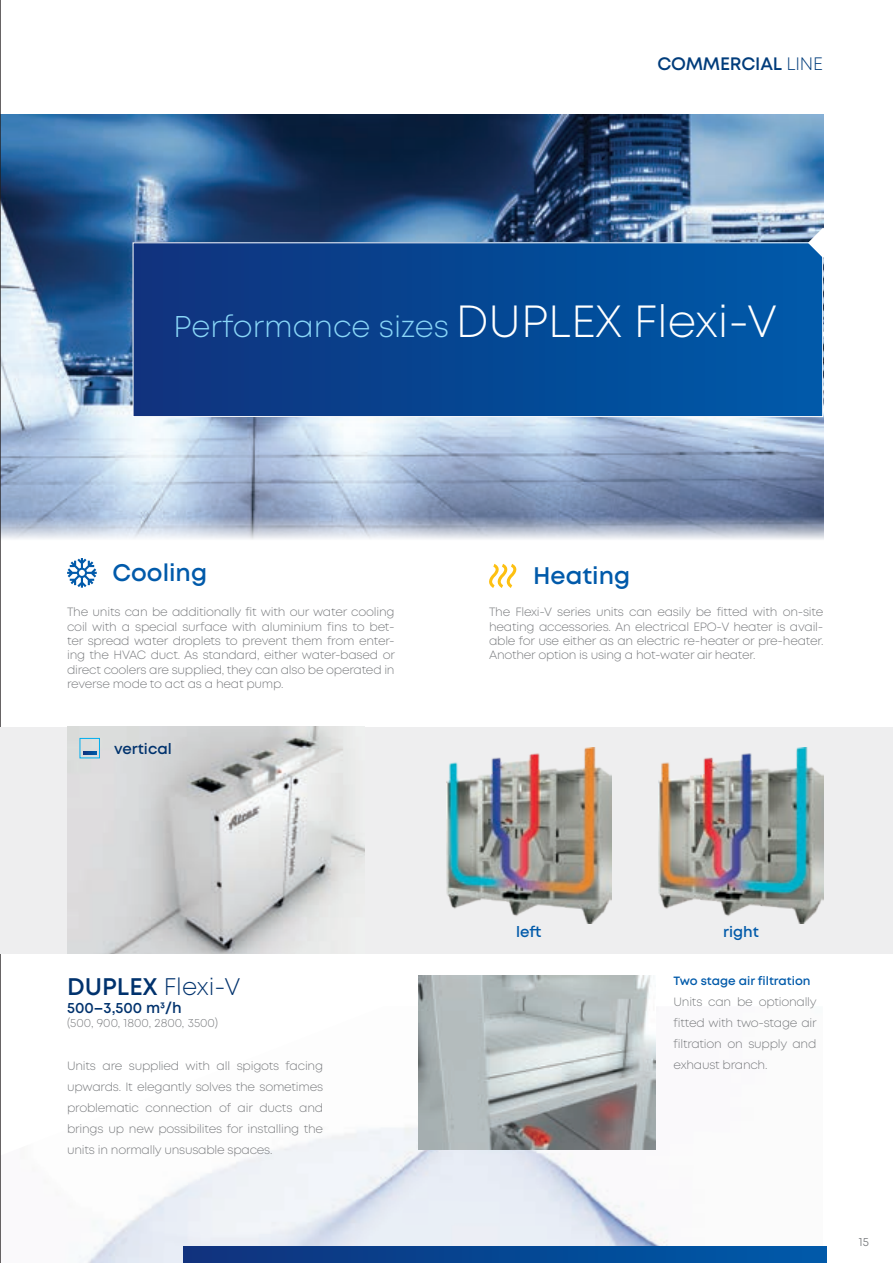
<style>
.page{position:relative;width:893px;height:1263px;background:#fff}
.page>*{position:absolute;margin:0;border:0;box-sizing:border-box;transform-origin:0 0}
.t1{font:300 45px "Mont";color:#fff}
.t2{font:300 30px "Mont";color:#89d6f7}
.t3{font:600 24px "Mont";color:#015aaa}
.t4{font:300 24px "Mont";color:#00326d}
.t5{font:600 18px "Mont";letter-spacing:-.01em;color:#013c7b}
.t6{font:600 15px "Mont";color:#00326d}
.t7{font:600 15px "Mont";color:#015aaa}
.t8{font:300 12px/14.4px "Mont";letter-spacing:-.02em;color:#76787b;text-align:justify}
.t9{font:300 12px "Mont";color:#76787b}
.t10{font:600 12px "Mont";color:#015aaa}
.t11{font:12px "Mont";color:#76787b}
.s1{font-weight:300}
.s2{font-weight:600}
</style>
<div class="page">
<img style="left:79px;top:1127px;width:744px;height:136px">
<img style="left:1px;top:115px;width:822px;height:425px">
<div style="left:0;top:727px;width:893px;height:226px;background:#eeeeef"></div>
<div style="left:133px;top:243px;width:690px;height:174px;background:linear-gradient(to right,#10327d,#005aaa)"></div>
<div style="left:133px;top:243px;width:690px;height:174px;border:1px solid #fff"></div>
<svg style="left:808px;top:228px;width:16px;height:30px"></svg>
<div style="left:183px;top:1247px;width:644px;height:16px;background:linear-gradient(to right,#10327c,#005aaa)"></div>
<hr style="left:0;top:0;width:1px;height:1263px;background:#231f20">
<svg style="left:67px;top:558px;width:30px;height:30px"></svg>
<svg style="left:489px;top:564px;width:28px;height:24px"></svg>
<img style="left:67px;top:727px;width:298px;height:226px">
<div style="left:80px;top:738px;width:20px;height:20px;border:1px solid #00aeef"></div>
<svg style="left:83px;top:751px;width:13px;height:3px"></svg>
<img style="left:446px;top:748px;width:165px;height:175px">
<img style="left:659px;top:748px;width:164px;height:175px">
<img style="left:418px;top:976px;width:238px;height:174px">
<hr style="left:0;top:727px;width:1px;height:226px;background:#eeeeef">
<p class="t5" style="left:657px;top:53px;width:167px">COMMERCIAL <span class="s1">LINE</span></p>
<p class="t2" style="left:173px;top:308px;width:277px">Performance sizes</p>
<p class="t1" style="left:456px;top:293px;width:323px">DUPLEX Flexi-V</p>
<p class="t3" style="left:113px;top:557px;width:96px">Cooling</p>
<p class="t8" style="left:67px;top:605px;width:329px">The units can be additionally fit with our water cooling coil with a special surface with aluminium fins to bet&shy;ter spread water droplets to prevent them from enter&shy;ing the HVAC duct. As standard, either water-based or direct coolers are supplied, they can also be operated in reverse mode to act as a heat pump.</p>
<p class="t6" style="left:114px;top:739px;width:59px">vertical</p>
<p class="t4" style="left:67px;top:971px;width:175px"><span class="s2">DUPLEX</span> Flexi-V</p>
<p class="t6" style="left:67px;top:998px;width:116px">500–3,500 m3/h</p>
<p class="t9" style="left:67px;top:1016px;width:152px">(500, 900, 1800, 2800, 3500)</p>
<p class="t8" style="left:67px;top:1055px;width:258px;line-height:21px">Units are supplied with all spigots facing upwards. It elegantly solves the sometimes problematic connection of air ducts and brings up new possibilites for installing the units in normally unsusable spaces.</p>
<p class="t3" style="left:533px;top:560px;width:98px">Heating</p>
<p class="t8" style="left:489px;top:605px;width:336px">The Flexi-V series units can easily be fitted with on-site heating accessories. An electrical EPO-V heater is avail&shy;able for use either as an electric re-heater or pre-heater.<br>Another option is using a hot-water air heater.</p>
<p class="t7" style="left:516px;top:922px;width:27px">left</p>
<p class="t7" style="left:723px;top:922px;width:37px">right</p>
<p class="t10" style="left:674px;top:972px;width:139px">Two stage air filtration</p>
<p class="t8" style="left:674px;top:991px;width:145px;line-height:21px">Units can be optionally fitted with two-stage air filtration on supply and exhaust branch.</p>
<p class="t11" style="left:859px;top:1234px;width:12px">15</p>
</div>
